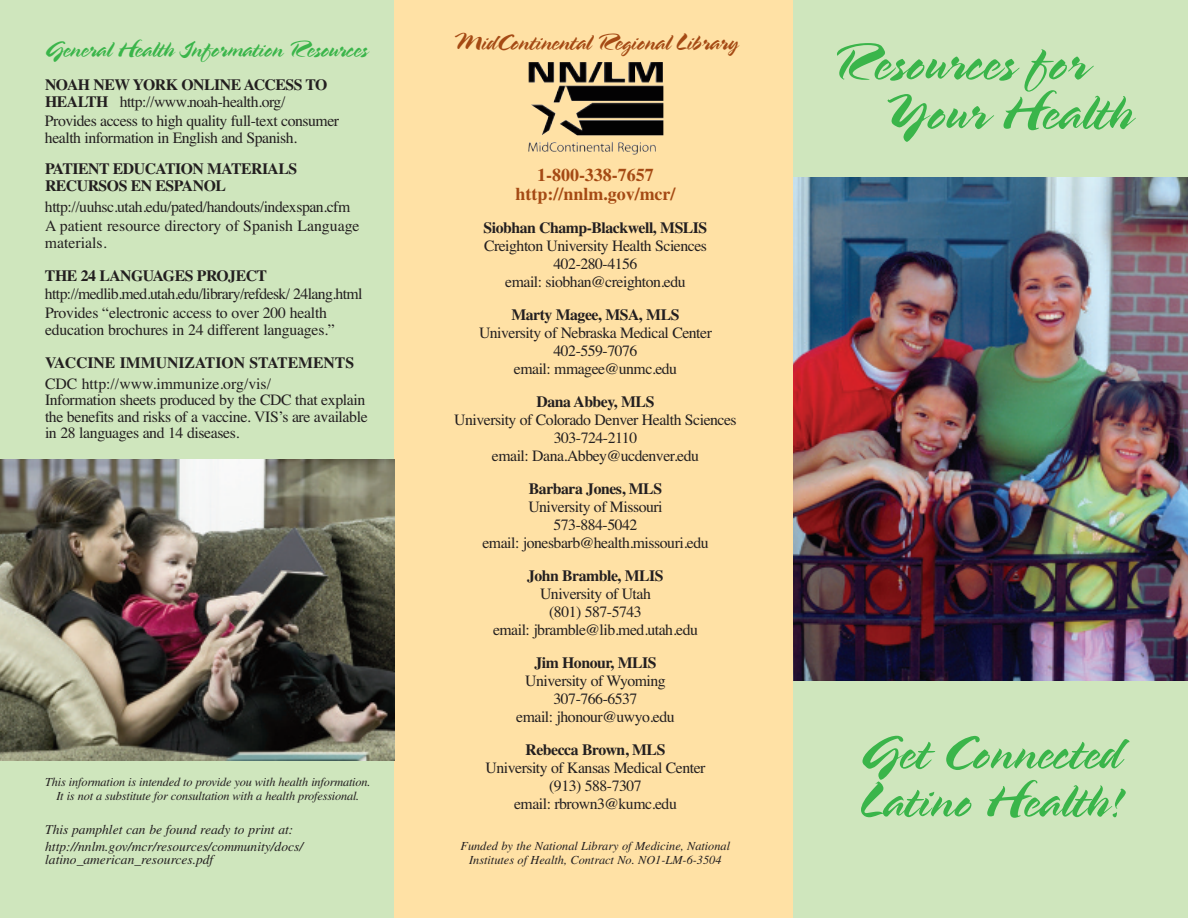
<style>
.page{position:relative;width:1188px;height:918px;background:#fff}
.page>*{position:absolute;margin:0;border:0;box-sizing:border-box;transform-origin:0 0}
.t1{font:54px/49.5px "Bustamalaka";color:#3ab54a}
.t2{font:51px/48px "Bustamalaka";color:#3ab54a}
.t3{font:24px "Bustamalaka";letter-spacing:-.015em;color:#3ab54a}
.t4{font:24px "Bustamalaka";letter-spacing:-.015em;color:#a54a14}
.t5{font:700 18px/19.5px "Times";color:#a54a14;text-align:center}
.t6{font:15.75px/18px "Times";letter-spacing:-.03em;color:#231f20;text-align:center}
.t7{font:700 15.75px/16.5px "Times";letter-spacing:-.03em;color:#231f20}
.t8{font:15.75px/19.5px "Times";color:#231f20}
.t9{font:15.75px "Times Bold TT";letter-spacing:-.03em;color:#231f20}
.t10{font:700 15.75px "Times";color:#231f20}
.t11{font:italic 13.5px/16.5px "Times";color:#231f20}
.t12{font:italic 12.3px/13.5px "Times";letter-spacing:-.015em;color:#231f20;text-align:center}
.s1{font-weight:400}
</style>
<div class="page">
<div style="left:394px;top:0;width:400px;height:918px;background:#ffe1a5"></div>
<div style="left:0;top:0;width:394px;height:918px;background:#cfe6bd"></div>
<img style="left:793px;top:177px;width:395px;height:505px">
<div style="left:793px;top:0;width:395px;height:177px;background:#cfe6bd"></div>
<div style="left:794px;top:681px;width:394px;height:237px;background:#cfe6bd"></div>
<img style="left:0;top:459px;width:394px;height:302px">
<img style="left:588px;top:62px;width:15px;height:21px">
<h3 class="t3" style="left:45px;top:34px;width:324px">General Health Information Resources</h3>
<p class="t7" style="left:45px;top:78px;width:284px">NOAH NEW YORK ONLINE ACCESS TO<br>HEALTH <span class="s1">http://www.noah-health.org/</span></p>
<p class="t6" style="left:45px;top:112px;width:296px;line-height:16.5px;text-align:left">Provides access to high quality full-text consumer health information in English and Spanish.</p>
<p class="t7" style="left:45px;top:162px;width:254px">PATIENT EDUCATION MATERIALS<br>RECURSOS EN ESPANOL</p>
<p class="t8" style="left:45px;top:196px;width:316px">http://uuhsc.utah.edu/pated/handouts/indexspan.cfm<br>A patient resource directory of Spanish Language</p>
<p class="t8" style="left:45px;top:232px;width:63px">materials.</p>
<p class="t7" style="left:45px;top:269px;width:224px">THE 24 LANGUAGES PROJECT</p>
<p class="t6" style="left:45px;top:283px;width:319px;line-height:19.5px;text-align:left">http://medlib.med.utah.edu/library/refdesk/ 24lang.html<br>Provides “electronic access to over 200 health</p>
<p class="t6" style="left:45px;top:320px;width:291px">education brochures in 24 different languages.”</p>
<p class="t10" style="left:45px;top:357px;width:311px">VACCINE IMMUNIZATION STATEMENTS</p>
<p class="t6" style="left:45px;top:375px;width:324px;line-height:16.5px;text-align:left">CDC http://www.immunize.org/vis/<br>Information sheets produced by the CDC that explain the benefits and risks of a vaccine. VIS’s are available in 28 languages and 14 diseases.</p>
<p class="t12" style="left:45px;top:777px;width:327px">This information is intended to provide you with health information.<br>It is not a substitute for consultation with a health professional.</p>
<p class="t11" style="left:45px;top:823px;width:259px">This pamphlet can be found ready to print at: http://nnlm.gov/mcr/resources/community/docs/</p>
<p class="t11" style="left:45px;top:853px;width:170px">latino_american_resources.pdf</p>
<h3 class="t4" style="left:453px;top:28px;width:287px">MidContinental Regional Library</h3>
<p class="t5" style="left:515px;top:167px;width:162px">1-800-338-7657 http://nnlm.gov/mcr/</p>
<p class="t7" style="left:484px;top:221px;width:225px">Siobhan Champ-Blackwell, MSLIS</p>
<p class="t6" style="left:484px;top:237px;width:225px">Creighton University Health Sciences<br>402-280-4156<br>email: siobhan@creighton.edu</p>
<p class="t7" style="left:512px;top:308px;width:169px">Marty Magee, MSA, MLS</p>
<p class="t6" style="left:479px;top:324px;width:234px">University of Nebraska Medical Center<br>402-559-7076<br>email: mmagee@unmc.edu</p>
<p class="t7" style="left:537px;top:395px;width:119px">Dana Abbey, MLS</p>
<p class="t6" style="left:454px;top:411px;width:284px">University of Colorado Denver Health Sciences<br>303-724-2110<br>email: Dana.Abbey@ucdenver.edu</p>
<p class="t9" style="left:529px;top:480px;width:135px">Barbara Jones, MLS</p>
<p class="t6" style="left:482px;top:498px;width:228px">University of Missouri<br>573-884-5042<br>email: jonesbarb@health.missouri.edu</p>
<p class="t7" style="left:527px;top:569px;width:138px">John Bramble, MLIS</p>
<p class="t6" style="left:493px;top:585px;width:206px">University of Utah<br>(801) 587-5743<br>email: jbramble@lib.med.utah.edu</p>
<p class="t7" style="left:534px;top:656px;width:124px">Jim Honour, MLIS</p>
<p class="t6" style="left:516px;top:672px;width:160px">University of Wyoming<br>307-766-6537<br>email: jhonour@uwyo.edu</p>
<p class="t9" style="left:526px;top:741px;width:141px">Rebecca Brown, MLS</p>
<p class="t6" style="left:486px;top:759px;width:221px">University of Kansas Medical Center (913) 588-7307<br>email: rbrown3@kumc.edu</p>
<p class="t12" style="left:461px;top:841px;width:271px">Funded by the National Library of Medicine, National<br>Institutes of Health, Contract No. NO1-LM-6-3504</p>
<h1 class="t1" style="left:880px;top:38px;width:253px;text-indent:-50px">Resources for<br>Your Health</h1>
<h2 class="t2" style="left:858px;top:728px;width:266px">Get Connected<br>Latino Health!</h2>
</div>
